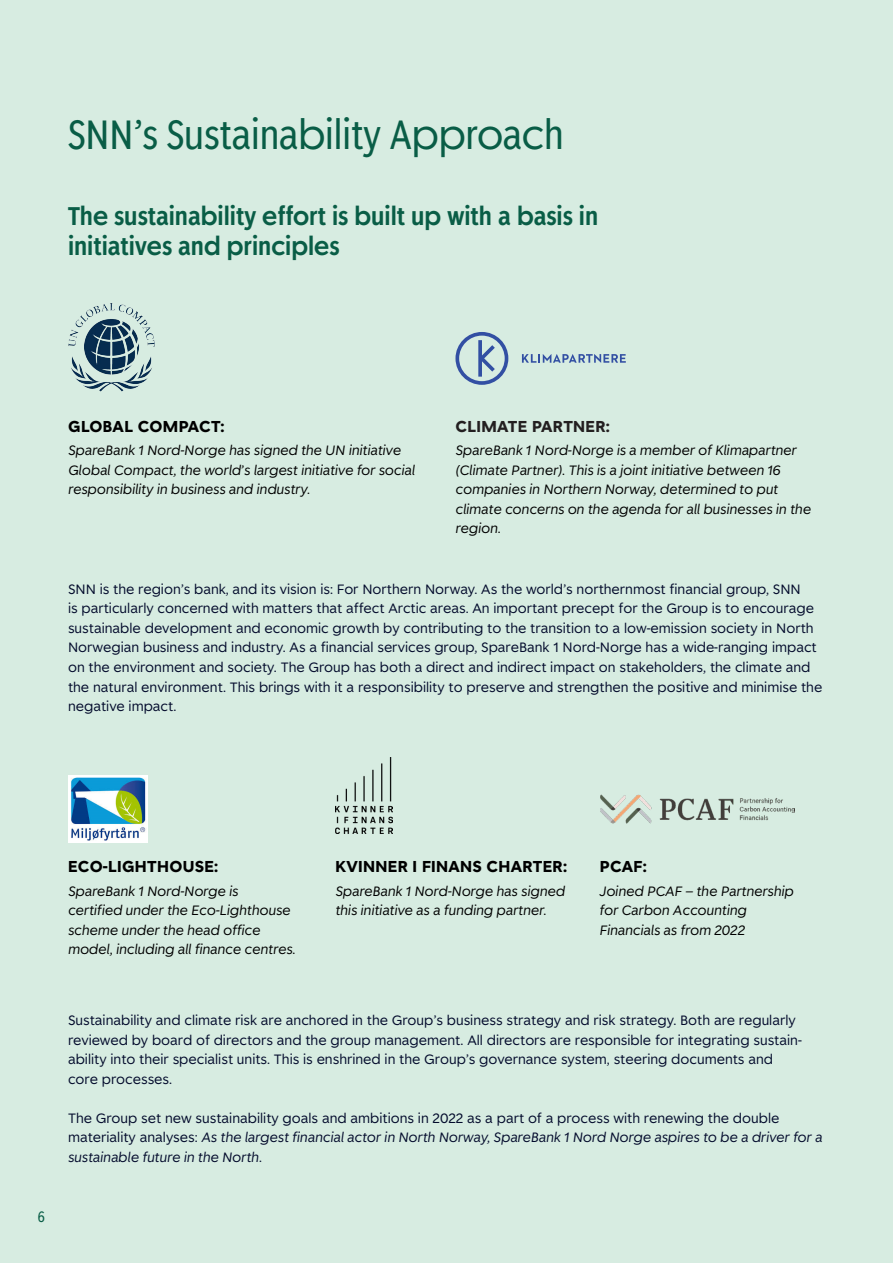
<style>
.page{position:relative;width:893px;height:1263px;background:#d7ece1}
.page>*{position:absolute;margin:0;border:0;box-sizing:border-box;transform-origin:0 0}
.Tittel_2_-_kapitler{font:40.65px "Spare Bank 1 Title";color:#095d46}
.Tittel_3_-_2023{font:500 25.5px/29.8px "Spare Bank 1 Title";color:#095d46}
.Mellomtittel{font:700 15.75px "Spare Bank 1";letter-spacing:.02em;color:#000}
.Mellomtittel-2{font:700 15.75px "Spare Bank 1";letter-spacing:.02em;color:#231f20}
.t1{font:15px "Spare Bank 1 Title";color:#095d46}
.Brødtekst{font:13.5px/19.5px "Spare Bank 1";color:#030b2c}
.Brødtekst-2{font:italic 13.5px/19.5px "Spare Bank 1";color:#000}
.s1{font-style:italic}
</style>
<div class="page">
<img style="left:68px;top:304px;width:87px;height:88px">
<svg style="left:455px;top:332px;width:53px;height:53px"></svg>
<svg style="left:522px;top:354px;width:104px;height:9px"></svg>
<img style="left:68px;top:775px;width:80px;height:67px">
<img style="left:601px;top:794px;width:194px;height:30px">
<img style="left:335px;top:757px;width:58px;height:76px">
<p class="Tittel_2_-_kapitler" style="left:68px;top:108px;width:497px">SNN’s Sustainability Approach</p>
<p class="Tittel_3_-_2023" style="left:68px;top:200px;width:532px">The sustainability effort is built up with a basis in initiatives and principles</p>
<p class="Mellomtittel" style="left:68px;top:416px;width:158px">GLOBAL COMPACT:</p>
<p class="Brødtekst-2" style="left:68px;top:440px;width:348px">SpareBank 1 Nord-Norge has signed the UN initiative<br>Global Compact, the world’s largest initiative for social responsibility in business and industry.</p>
<p class="Mellomtittel-2" style="left:456px;top:416px;width:156px">CLIMATE PARTNER:</p>
<p class="Brødtekst-2" style="left:455px;top:440px;width:357px">SpareBank 1 Nord-Norge is a member of Klimapartner (Climate Partner). This is a joint initiative between 16 companies in Northern Norway, determined to put climate concerns on the agenda for all businesses in the region.</p>
<p class="Brødtekst" style="left:68px;top:579px;width:756px">SNN is the region’s bank, and its vision is: For Northern Norway. As the world’s northernmost financial group, SNN<br>is particularly concerned with matters that affect Arctic areas. An important precept for the Group is to encourage sustainable development and economic growth by contributing to the transition to a low-emission society in North Norwegian business and industry. As a financial services group, SpareBank 1 Nord-Norge has a wide-ranging impact on the environment and society. The Group has both a direct and indirect impact on stakeholders, the climate and the natural environment. This brings with it a responsibility to preserve and strengthen the positive and minimise the negative impact.</p>
<p class="t1" style="left:38px;top:1207px;width:9px">6</p>
<p class="Mellomtittel" style="left:68px;top:856px;width:151px">ECO-LIGHTHOUSE:</p>
<p class="Brødtekst-2" style="left:68px;top:880px;width:229px">SpareBank 1 Nord-Norge is certified under the Eco-Lighthouse scheme under the head office model, including all finance centres.</p>
<p class="Mellomtittel" style="left:335px;top:856px;width:233px">KVINNER I FINANS CHARTER:</p>
<p class="Brødtekst-2" style="left:335px;top:880px;width:231px">SpareBank 1 Nord-Norge has signed this initiative as a funding partner.</p>
<p class="Mellomtittel" style="left:600px;top:856px;width:48px">PCAF:</p>
<p class="Brødtekst-2" style="left:600px;top:880px;width:196px">Joined PCAF – the Partnership for Carbon Accounting<br>Financials as from 2022</p>
<p class="Brødtekst" style="left:68px;top:1010px;width:735px">Sustainability and climate risk are anchored in the Group’s business strategy and risk strategy. Both are regularly reviewed by board of directors and the group management. All directors are responsible for integrating sustain&shy;ability into their specialist units. This is enshrined in the Group’s governance system, steering documents and core processes.</p>
<p class="Brødtekst" style="left:68px;top:1107px;width:756px">The Group set new sustainability goals and ambitions in 2022 as a part of a process with renewing the double materiality analyses: <span class="s1">As the largest financial actor in North Norway, SpareBank 1 Nord Norge aspires to be a driver for a sustainable future in the North.</span></p>
</div>
